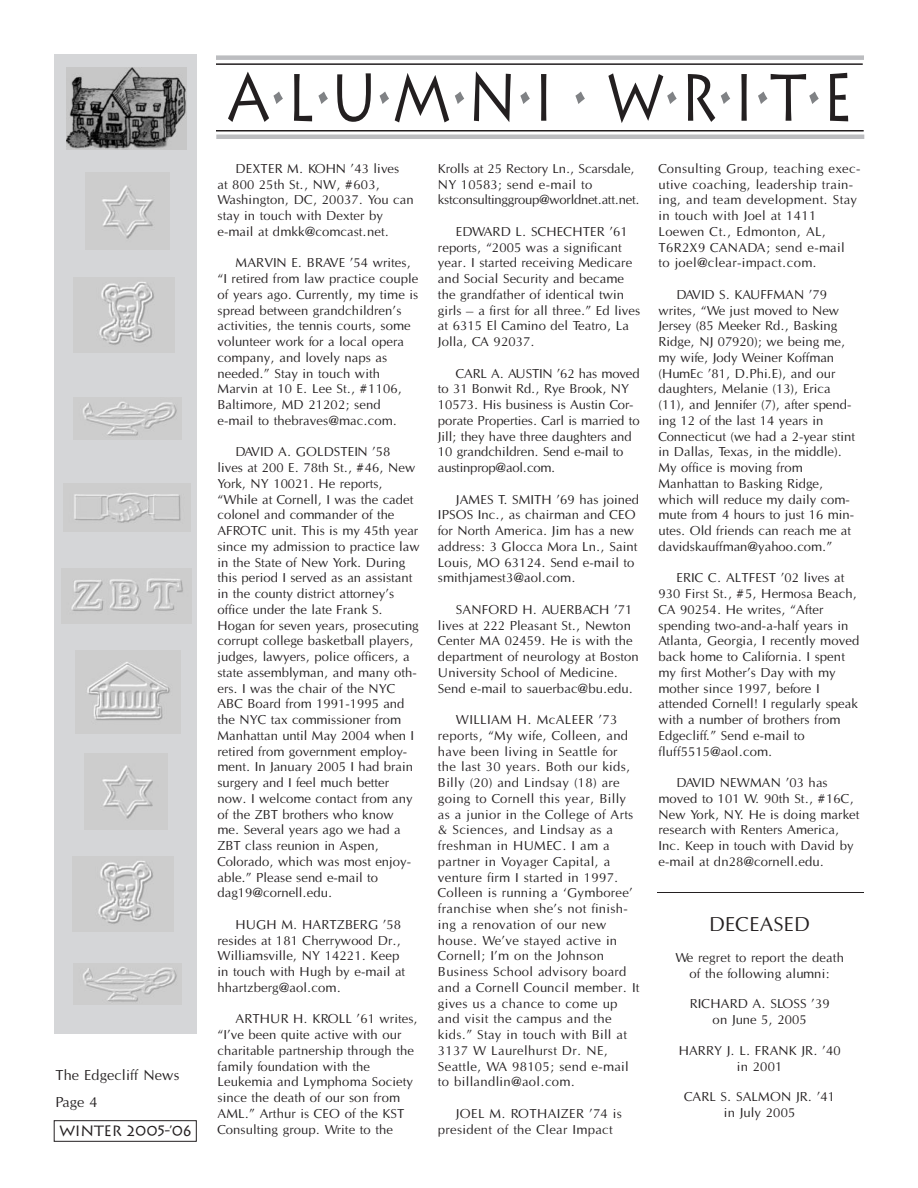
<style>
.page{position:relative;width:918px;height:1188px;background:#fff}
.page>*{position:absolute;margin:0;border:0;box-sizing:border-box;transform-origin:0 0}
.t1{font:66.6px "Lithos";color:#231f20;scale:.81 1}
.t2{font:21px "Optim";color:#231f20}
.t3{font:15px/27px "Optim";color:#231f20}
.t4{font:15px "Lithos";letter-spacing:-.015em;color:#231f20}
.t5{font:13.5px/15.8px "Optim";color:#231f20}
.s1{color:#808285}
</style>
<div class="page">
<div style="left:54px;top:55px;width:143px;height:979px;background:#d5d6d8"></div>
<hr style="left:216px;top:63px;width:647px;height:2px;background:#231f20">
<hr style="left:216px;top:130px;width:648px;height:2px;background:#231f20">
<div style="left:216px;top:55px;width:648px;height:5px;background:#bcbdc0"></div>
<hr style="left:216px;top:135px;width:648px;height:4px;background:#bcbdc0">
<img style="left:63px;top:483px;width:128px;height:48px">
<img style="left:86px;top:173px;width:84px;height:76px">
<img style="left:73px;top:278px;width:101px;height:75px">
<img style="left:74px;top:398px;width:108px;height:42px">
<img style="left:62px;top:568px;width:130px;height:56px">
<img style="left:75px;top:651px;width:106px;height:83px">
<img style="left:84px;top:753px;width:84px;height:77px">
<img style="left:67px;top:68px;width:120px;height:82px">
<hr style="left:657px;top:892px;width:207px;height:1px;background:#231f20">
<img style="left:73px;top:857px;width:101px;height:75px">
<img style="left:74px;top:963px;width:108px;height:42px">
<div style="left:54px;top:1121px;width:142px;height:21px;border:1px solid #231f20"></div>
<p class="t3" style="left:56px;top:1062px;width:126px">The Edgecliff News<br>Page 4</p>
<p class="t4" style="left:59px;top:1122px;width:134px">WINTER 2005-’06</p>
<h1 class="t1" style="left:227px;top:59px;width:775px">A<span class="s1">•</span>L<span class="s1">•</span>U<span class="s1">•</span>M<span class="s1">•</span>N<span class="s1">•</span>I <span class="s1">•</span> W<span class="s1">•</span>R<span class="s1">•</span>I<span class="s1">•</span>T<span class="s1">•</span>E</h1>
<p class="t5" style="left:218px;top:160px;width:198px;text-indent:18px">DEXTER M. KOHN ’43 lives<br>at 800 25th St., NW, #603,<br>Washington, DC, 20037. You can stay in touch with Dexter by e-mail at dmkk@comcast.net.</p>
<p class="t5" style="left:218px;top:255px;width:203px;text-indent:18px">MARVIN E. BRAVE ’54 writes, “I retired from law practice couple of years ago. Currently, my time is spread between grandchildren’s activities, the tennis courts, some volunteer work for a local opera company, and lovely naps as needed.” Stay in touch with<br>Marvin at 10 E. Lee St., #1106,<br>Baltimore, MD 21202; send e-mail to thebraves@mac.com.</p>
<p class="t5" style="left:217px;top:444px;width:204px;text-indent:18px">DAVID A. GOLDSTEIN ’58<br>lives at 200 E. 78th St., #46, New<br>York, NY 10021. He reports, “While at Cornell, I was the cadet colonel and commander of the<br>AFROTC unit. This is my 45th year since my admission to practice law in the State of New York. During this period I served as an assistant in the county district attorney’s office under the late Frank S.<br>Hogan for seven years, prosecuting corrupt college basketball players, judges, lawyers, police officers, a state assemblyman, and many oth&shy;ers. I was the chair of the NYC<br>ABC Board from 1991-1995 and the NYC tax commissioner from<br>Manhattan until May 2004 when I retired from government employ&shy;ment. In January 2005 I had brain surgery and I feel much better now. I welcome contact from any of the ZBT brothers who know<br>me. Several years ago we had a<br>ZBT class reunion in Aspen,<br>Colorado, which was most enjoy&shy;able.” Please send e-mail to dag19@cornell.edu.</p>
<p class="t5" style="left:217px;top:916px;width:189px;text-indent:18px">HUGH M. HARTZBERG ’58 resides at 181 Cherrywood Dr.,<br>Williamsville, NY 14221. Keep in touch with Hugh by e-mail at hhartzberg@aol.com.</p>
<p class="t5" style="left:217px;top:1011px;width:202px;text-indent:18px">ARTHUR H. KROLL ’61 writes, “I’ve been quite active with our charitable partnership through the family foundation with the<br>Leukemia and Lymphoma Society since the death of our son from<br>AML.” Arthur is CEO of the KST<br>Consulting group. Write to the</p>
<p class="t5" style="left:438px;top:160px;width:203px">Krolls at 25 Rectory Ln., Scarsdale,<br>NY 10583; send e-mail to kstconsultinggroup@worldnet.att.net.</p>
<p class="t5" style="left:438px;top:223px;width:204px;text-indent:18px">EDWARD L. SCHECHTER ’61 reports, “2005 was a significant year. I started receiving Medicare and Social Security and became the grandfather of identical twin girls – a first for all three.” Ed lives at 6315 El Camino del Teatro, La<br>Jolla, CA 92037.</p>
<p class="t5" style="left:438px;top:365px;width:203px;text-indent:18px">CARL A. AUSTIN ’62 has moved to 31 Bonwit Rd., Rye Brook, NY<br>10573. His business is Austin Cor&shy;porate Properties. Carl is married to<br>Jill; they have three daughters and<br>10 grandchildren. Send e-mail to austinprop@aol.com.</p>
<p class="t5" style="left:438px;top:491px;width:203px;text-indent:18px">JAMES T. SMITH ’69 has joined<br>IPSOS Inc., as chairman and CEO for North America. Jim has a new address: 3 Glocca Mora Ln., Saint<br>Louis, MO 63124. Send e-mail to smithjamest3@aol.com.</p>
<p class="t5" style="left:438px;top:601px;width:203px;text-indent:18px">SANFORD H. AUERBACH ’71 lives at 222 Pleasant St., Newton<br>Center MA 02459. He is with the department of neurology at Boston<br>University School of Medicine.<br>Send e-mail to sauerbac@bu.edu.</p>
<p class="t5" style="left:438px;top:712px;width:203px;text-indent:18px">WILLIAM H. McALEER ’73 reports, “My wife, Colleen, and have been living in Seattle for<br>the last 30 years. Both our kids,<br>Billy (20) and Lindsay (18) are going to Cornell this year, Billy as a junior in the College of Arts &amp; Sciences, and Lindsay as a freshman in HUMEC. I am a partner in Voyager Capital, a venture firm I started in 1997.<br>Colleen is running a ‘Gymboree’ franchise when she’s not finish&shy;ing a renovation of our new house. We’ve stayed active in<br>Cornell; I’m on the Johnson<br>Business School advisory board and a Cornell Council member. It gives us a chance to come up and visit the campus and the kids.” Stay in touch with Bill at<br>3137 W Laurelhurst Dr. NE,<br>Seattle, WA 98105; send e-mail to billandlin@aol.com.</p>
<p class="t5" style="left:438px;top:1105px;width:186px;text-indent:18px">JOEL M. ROTHAIZER ’74 is president of the Clear Impact</p>
<p class="t5" style="left:658px;top:160px;width:203px">Consulting Group, teaching exec&shy;utive coaching, leadership train&shy;ing, and team development. Stay in touch with Joel at 1411<br>Loewen Ct., Edmonton, AL,<br>T6R2X9 CANADA; send e-mail<br>to joel@clear-impact.com.</p>
<p class="t5" style="left:658px;top:286px;width:198px;text-indent:18px">DAVID S. KAUFFMAN ’79 writes, “We just moved to New<br>Jersey (85 Meeker Rd., Basking<br>Ridge, NJ 07920); we being me, my wife, Jody Weiner Koffman (HumEc ’81, D.Phi.E), and our daughters, Melanie (13), Erica (11), and Jennifer (7), after spend&shy;ing 12 of the last 14 years in<br>Connecticut (we had a 2-year stint in Dallas, Texas, in the middle).<br>My office is moving from<br>Manhattan to Basking Ridge, which will reduce my daily com&shy;mute from 4 hours to just 16 min&shy;utes. Old friends can reach me at davidskauffman@yahoo.com.”</p>
<p class="t5" style="left:658px;top:570px;width:202px;text-indent:18px">ERIC C. ALTFEST ’02 lives at<br>930 First St., #5, Hermosa Beach,<br>CA 90254. He writes, “After spending two-and-a-half years in<br>Atlanta, Georgia, I recently moved back home to California. I spent my first Mother’s Day with my mother since 1997, before I attended Cornell! I regularly speak with a number of brothers from<br>Edgecliff.” Send e-mail to fluff5515@aol.com.</p>
<p class="t5" style="left:658px;top:775px;width:203px;text-indent:18px">DAVID NEWMAN ’03 has moved to 101 W. 90th St., #16C,<br>New York, NY. He is doing market research with Renters America,<br>Inc. Keep in touch with David by e-mail at dn28@cornell.edu.</p>
<h2 class="t2" style="left:709px;top:912px;width:103px">DECEASED</h2>
<p class="t5" style="left:675px;top:949px;width:170px;text-align:center">We regret to report the death of the following alumni:</p>
<p class="t5" style="left:690px;top:996px;width:142px;text-align:center">RICHARD A. SLOSS ’39 on June 5, 2005</p>
<p class="t5" style="left:679px;top:1042px;width:164px;text-align:center">HARRY J. L. FRANK JR. ’40 in 2001</p>
<p class="t5" style="left:684px;top:1089px;width:153px;text-align:center">CARL S. SALMON JR. ’41 in July 2005</p>
</div>
